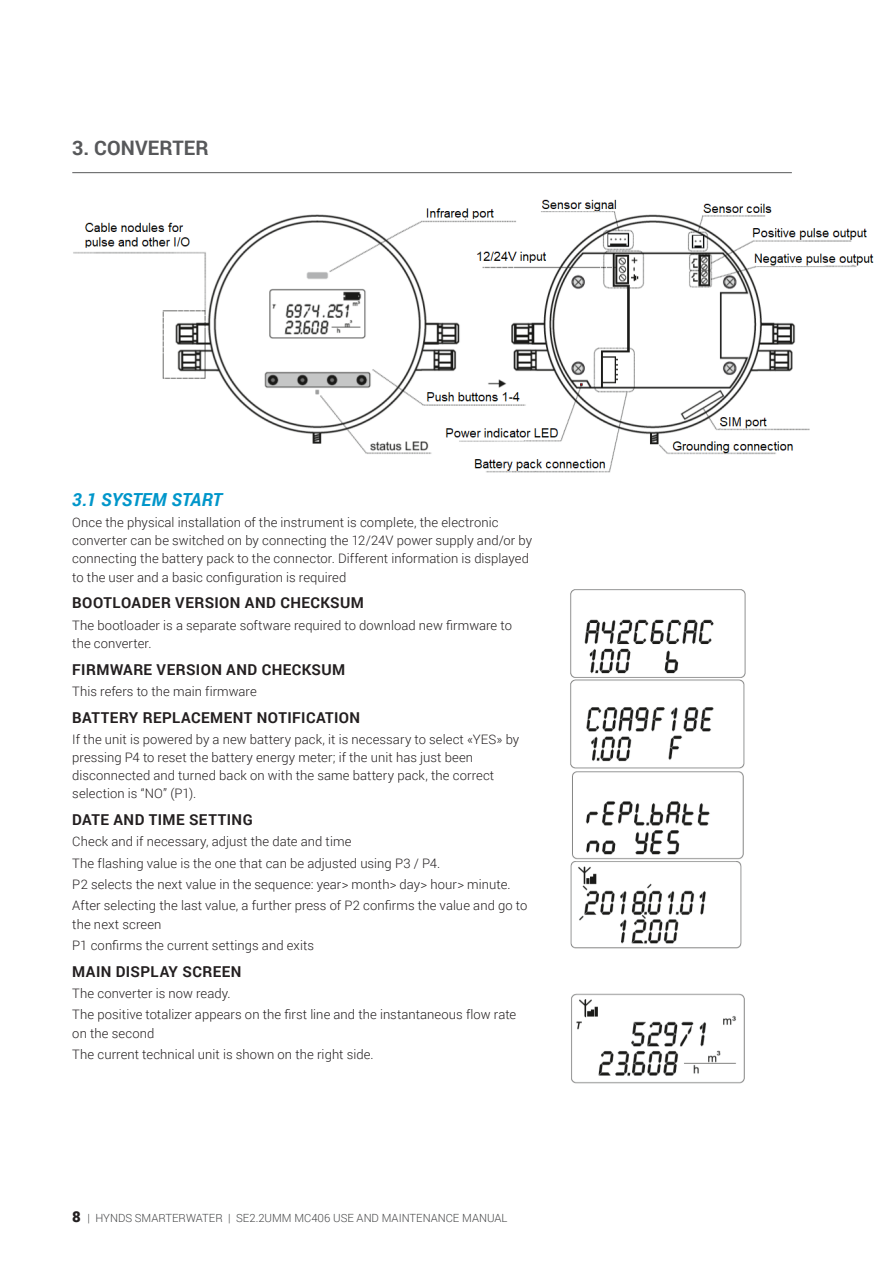
<style>
.page{position:relative;width:893px;height:1263px;background:#fff}
.page>*{position:absolute;margin:0;border:0;box-sizing:border-box;transform-origin:0 0}
.Section_Heading{font:700 19.95px "Roboto";letter-spacing:.005em;color:#57585a}
.Sub_Heading{font:italic 700 18px "Roboto";letter-spacing:-.01em;color:#0096ca}
.Sub_Heading_2{font:700 15px "Roboto";letter-spacing:.03em;color:#231f20}
.Body{font:300 13.05px/18.1px "Roboto";letter-spacing:.005em;color:#231f20}
.t1{font:300 11.25px "Roboto";color:#454647}
.s1{font-weight:900;font-size:15px;color:#231f20}
</style>
<div class="page">
<hr style="left:72px;top:172px;width:720px;height:1px;background:#57585a">
<img style="left:73px;top:199px;width:801px;height:274px">
<img style="left:570px;top:589px;width:176px;height:360px">
<img style="left:571px;top:993px;width:174px;height:91px">
<p class="Section_Heading" style="left:72px;top:134px;width:138px">3. CONVERTER</p>
<p class="Sub_Heading" style="left:72px;top:487px;width:151px">3.1 SYSTEM START</p>
<p class="Body" style="left:72px;top:513px;width:461px">Once the physical installation of the instrument is complete, the electronic converter can be switched on by connecting the 12/24V power supply and/or by connecting the battery pack to the connector. Different information is displayed to the user and a basic configuration is required</p>
<p class="Sub_Heading_2" style="left:72px;top:592px;width:293px">BOOTLOADER VERSION AND CHECKSUM</p>
<p class="Body" style="left:72px;top:615px;width:441px">The bootloader is a separate software required to download new firmware to the converter.</p>
<p class="Sub_Heading_2" style="left:72px;top:659px;width:275px">FIRMWARE VERSION AND CHECKSUM</p>
<p class="Body" style="left:72px;top:682px;width:186px">This refers to the main firmware</p>
<p class="Sub_Heading_2" style="left:72px;top:707px;width:289px">BATTERY REPLACEMENT NOTIFICATION</p>
<p class="Body" style="left:72px;top:730px;width:448px">If the unit is powered by a new battery pack, it is necessary to select «YES» by pressing P4 to reset the battery energy meter; if the unit has just been disconnected and turned back on with the same battery pack, the correct selection is “NO” (P1).</p>
<p class="Sub_Heading_2" style="left:72px;top:809px;width:182px">DATE AND TIME SETTING</p>
<p class="Body" style="left:72px;top:832px;width:281px">Check and if necessary, adjust the date and time</p>
<p class="Body" style="left:72px;top:854px;width:370px">The flashing value is the one that can be adjusted using P3 / P4.</p>
<p class="Body" style="left:72px;top:875px;width:440px">P2 selects the next value in the sequence: year&gt; month&gt; day&gt; hour&gt; minute.</p>
<p class="Body" style="left:72px;top:896px;width:457px">After selecting the last value, a further press of P2 confirms the value and go to the next screen</p>
<p class="Body" style="left:72px;top:936px;width:243px">P1 confirms the current settings and exits</p>
<p class="Sub_Heading_2" style="left:72px;top:961px;width:171px">MAIN DISPLAY SCREEN</p>
<p class="Body" style="left:72px;top:984px;width:160px">The converter is now ready.</p>
<p class="Body" style="left:72px;top:1005px;width:445px">The positive totalizer appears on the first line and the instantaneous flow rate on the second</p>
<p class="Body" style="left:72px;top:1045px;width:303px">The current technical unit is shown on the right side.</p>
<p class="t1" style="left:72px;top:1210px;width:293px"><span class="s1">8</span> | HYNDS SMARTERWATER | SE2.2UMM MC406 Use and</p>
<p class="t1" style="left:382px;top:1210px;width:28px">Maintenance</p>
<p class="t1" style="left:462px;top:1210px;width:19px">Manua</p>
<p class="t1" style="left:501px;top:1210px;width:7px">l</p>
</div>
